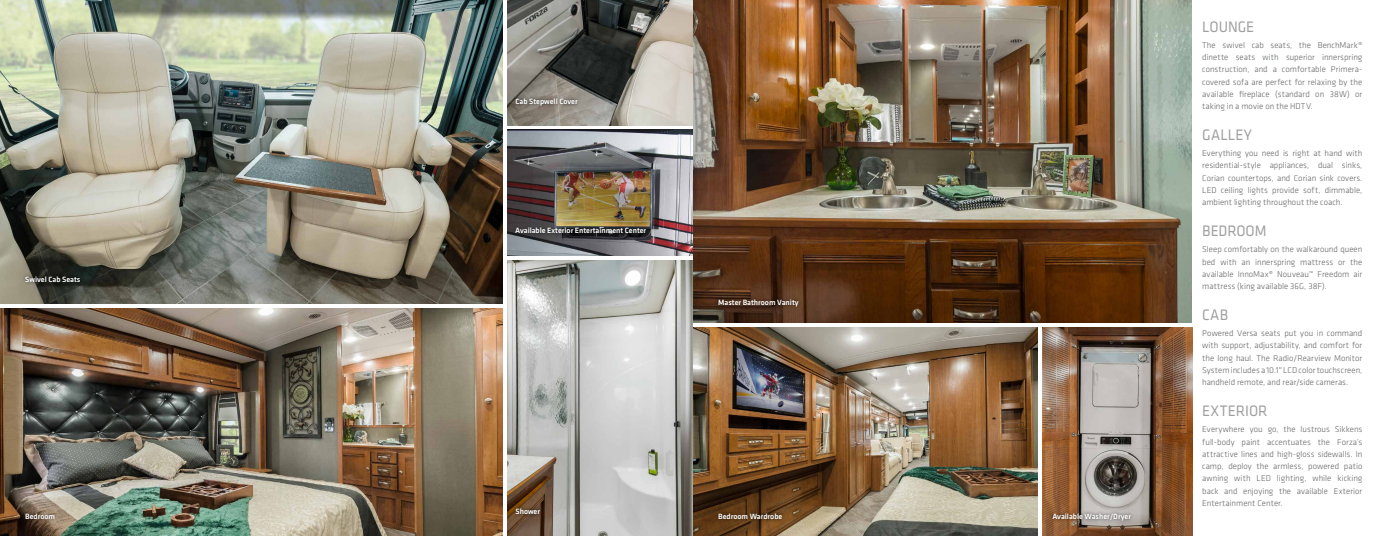
<style>
.page{position:relative;width:1386px;height:536px;background:#fff}
.page>*{position:absolute;margin:0;border:0;box-sizing:border-box;transform-origin:0 0}
.t1{font:15.75px "Klavika Basic";color:#a0a0a0;scale:.94 1}
.t2{font:300 8.75px/12.2px "Klavika";color:#636466;text-align:justify}
.t3{font:500 7.88px "Klavika Basic";color:#fff}
</style>
<div class="page">
<img style="left:0;top:0;width:503px;height:303px">
<img style="left:0;top:308px;width:502px;height:228px">
<img style="left:507px;top:260px;width:186px;height:276px">
<img style="left:507px;top:130px;width:186px;height:125px">
<img style="left:507px;top:0;width:186px;height:126px">
<img style="left:693px;top:0;width:499px;height:322px">
<img style="left:693px;top:327px;width:345px;height:209px">
<img style="left:1043px;top:327px;width:149px;height:209px">
<div style="left:22px;top:272px;width:62px;height:13px;background:#000;opacity:.75"></div>
<div style="left:22px;top:509px;width:37px;height:13px;background:#000;opacity:.75"></div>
<div style="left:512px;top:504px;width:32px;height:14px;background:#000;opacity:.75"></div>
<div style="left:715px;top:509px;width:71px;height:13px;background:#000;opacity:.75"></div>
<div style="left:714px;top:295px;width:88px;height:15px;background:#000;opacity:.75"></div>
<div style="left:1049px;top:509px;width:86px;height:15px;background:#000;opacity:.75"></div>
<div style="left:512px;top:224px;width:138px;height:13px;background:#000;opacity:.75"></div>
<div style="left:512px;top:94px;width:69px;height:15px;background:#000;opacity:.75"></div>
<p class="t3" style="left:25px;top:273px;width:57px">Swivel Cab Seats</p>
<p class="t3" style="left:25px;top:510px;width:31px">Bedroom</p>
<p class="t3" style="left:515px;top:96px;width:64px">Cab Stepwell Cover</p>
<p class="t3" style="left:515px;top:225px;width:133px">Available Exterior Entertainment Center</p>
<p class="t3" style="left:718px;top:297px;width:82px">Master Bathroom Vanity</p>
<p class="t3" style="left:515px;top:506px;width:26px">Shower</p>
<p class="t3" style="left:718px;top:510px;width:66px">Bedroom Wardrobe</p>
<p class="t3" style="left:1052px;top:510px;width:80px">Available Washer/Dryer</p>
<h1 class="t1" style="left:1202px;top:16px;width:57px">LOUNGE</h1>
<p class="t2" style="left:1202px;top:39px;width:162px">The swivel cab seats, the BenchMark® dinette seats with superior innerspring construction, and a comfortable Primera&shy;covered sofa are perfect for relaxing by the available fireplace (standard on 38W) or taking in a movie on the HDTV.</p>
<h1 class="t1" style="left:1202px;top:124px;width:54px">GALLEY</h1>
<p class="t2" style="left:1202px;top:147px;width:162px">Everything you need is right at hand with residential-style appliances, dual sinks, Corian countertops, and Corian sink covers.<br>LED ceiling lights provide soft, dimmable, ambient lighting throughout the coach.</p>
<h1 class="t1" style="left:1202px;top:220px;width:70px">BEDROOM</h1>
<p class="t2" style="left:1202px;top:243px;width:162px">Sleep comfortably on the walkaround queen bed with an innerspring mattress or the available InnoMax® Nouveau™ Freedom air mattress (king available 36G, 38F).</p>
<h1 class="t1" style="left:1202px;top:304px;width:29px">CAB</h1>
<p class="t2" style="left:1202px;top:327px;width:162px">Powered Versa seats put you in command with support, adjustability, and comfort for the long haul. The Radio/Rearview Monitor System includes a 10.1" LCD color touchscreen, handheld remote, and rear/side cameras.</p>
<h1 class="t1" style="left:1202px;top:400px;width:71px">EXTERIOR</h1>
<p class="t2" style="left:1202px;top:423px;width:162px">Everywhere you go, the lustrous Sikkens full-body paint accentuates the Forza’s attractive lines and high-gloss sidewalls. In camp, deploy the armless, powered patio awning with LED lighting, while kicking back and enjoying the available Exterior Entertainment Center.</p>
</div>
